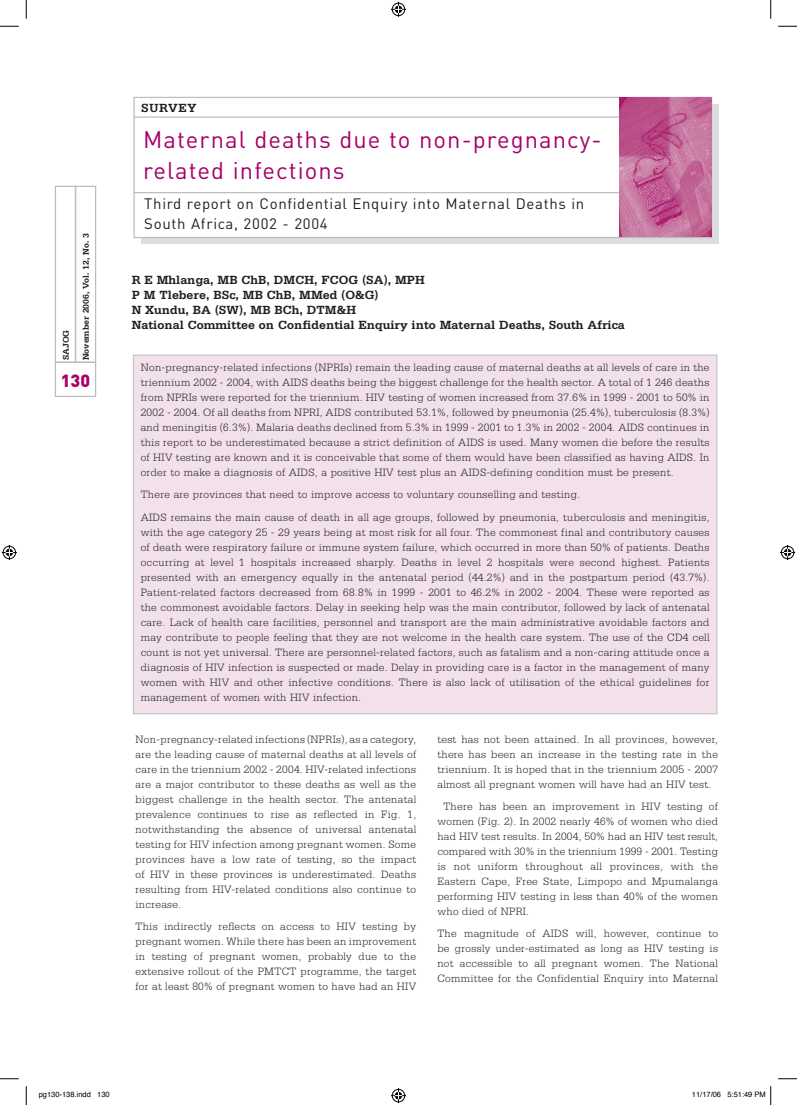
<style>
.page{position:relative;width:797px;height:1105px;background:#fff}
.page>*{position:absolute;margin:0;border:0;box-sizing:border-box;transform-origin:0 0}
.t1{font:23.75px/31.2px "DIN";letter-spacing:.045em;color:#a70169}
.t2{font:900 17.5px "DIN";color:#a70169}
.t3{font:15px/20px "DIN";letter-spacing:.045em;color:#231f20}
.t4{font:700 12.5px/15px "Serifa";color:#231f20}
.t5{font:300 11.25px/15px "Serifa";letter-spacing:.025em;color:#231f20;text-align:justify}
.t6{font:700 8.75px "Serifa";color:#231f20}
.t7{font:7.5px "Helvetica";color:#000}
</style>
<div class="page">
<div style="left:55px;top:362px;width:41px;height:35px;border:1px solid #bcbdc0"></div>
<div style="left:55px;top:186px;width:21px;height:177px;border:1px solid #bcbdc0"></div>
<div style="left:75px;top:186px;width:21px;height:177px;border:1px solid #bcbdc0"></div>
<div style="left:141px;top:104px;width:577px;height:139px;background:#dcdddf"></div>
<div style="left:134px;top:97px;width:577px;height:140px;background:#fff"></div>
<div style="left:133px;top:97px;width:579px;height:141px;border:1px solid #bcbdc0"></div>
<hr style="left:133px;top:116px;width:504px;height:2px;background:#bcbdc0">
<hr style="left:134px;top:192px;width:485px;height:1px;background:#bcbdc0">
<div style="left:133px;top:355px;width:584px;height:359px;background:#f2e1ea"></div>
<img style="left:619px;top:98px;width:92px;height:139px">
<svg style="left:0;top:25px;width:19px;height:2px"></svg>
<svg style="left:778px;top:25px;width:19px;height:2px"></svg>
<svg style="left:0;top:1078px;width:19px;height:1px"></svg>
<svg style="left:778px;top:1078px;width:19px;height:1px"></svg>
<svg style="left:25px;top:0;width:2px;height:19px"></svg>
<svg style="left:25px;top:1086px;width:2px;height:19px"></svg>
<svg style="left:770px;top:0;width:1px;height:19px"></svg>
<svg style="left:391px;top:2px;width:15px;height:15px"></svg>
<svg style="left:391px;top:1088px;width:15px;height:15px"></svg>
<svg style="left:2px;top:545px;width:15px;height:15px"></svg>
<svg style="left:780px;top:545px;width:15px;height:15px"></svg>
<svg style="left:770px;top:1086px;width:1px;height:19px"></svg>
<p class="t6" style="left:61px;top:360px;width:32px;rotate:-90deg">SAJOG</p>
<p class="t6" style="left:81px;top:360px;width:129px;rotate:-90deg">November 2006, Vol. 12, No. 3</p>
<h2 class="t2" style="left:61px;top:369px;width:31px">130</h2>
<p class="t4" style="left:141px;top:100px;width:57px">SURVEY</p>
<h1 class="t1" style="left:143px;top:123px;width:460px">Maternal deaths due to non-pregnancy&shy;related infections</h1>
<h3 class="t3" style="left:144px;top:194px;width:441px">Third report on Confidential Enquiry into Maternal Deaths in<br>South Africa, 2002 - 2004</h3>
<p class="t4" style="left:132px;top:272px;width:494px">R E Mhlanga, MB ChB, DMCH, FCOG (SA), MPH<br>P M Tlebere, BSc, MB ChB, MMed (O&amp;G)<br>N Xundu, BA (SW), MB BCh, DTM&amp;H<br>National Committee on Confidential Enquiry into Maternal Deaths, South Africa</p>
<p class="t5" style="left:141px;top:360px;width:570px">Non-pregnancy-related infections (NPRIs) remain the leading cause of maternal deaths at all levels of care in the triennium 2002 - 2004, with AIDS deaths being the biggest challenge for the health sector. A total of 1 246 deaths from NPRIs were reported for the triennium. HIV testing of women increased from 37.6% in 1999 - 2001 to 50% in 2002 - 2004. Of all deaths from NPRI, AIDS contributed 53.1%, followed by pneumonia (25.4%), tuberculosis (8.3%) and meningitis (6.3%). Malaria deaths declined from 5.3% in 1999 - 2001 to 1.3% in 2002 - 2004. AIDS continues in this report to be underestimated because a strict definition of AIDS is used. Many women die before the results of HIV testing are known and it is conceivable that some of them would have been classified as having AIDS. In order to make a diagnosis of AIDS, a positive HIV test plus an AIDS-defining condition must be present.</p>
<p class="t5" style="left:141px;top:484px;width:570px;line-height:22.1px">There are provinces that need to improve access to voluntary counselling and testing.<br>AIDS remains the main cause of death in all age groups, followed by pneumonia, tuberculosis and meningitis,</p>
<p class="t5" style="left:141px;top:524px;width:570px">with the age category 25 - 29 years being at most risk for all four. The commonest final and contributory causes of death were respiratory failure or immune system failure, which occurred in more than 50% of patients. Deaths occurring at level 1 hospitals increased sharply. Deaths in level 2 hospitals were second highest. Patients presented with an emergency equally in the antenatal period (44.2%) and in the postpartum period (43.7%).<br>Patient-related factors decreased from 68.8% in 1999 - 2001 to 46.2% in 2002 - 2004. These were reported as the commonest avoidable factors. Delay in seeking help was the main contributor, followed by lack of antenatal care. Lack of health care facilities, personnel and transport are the main administrative avoidable factors and may contribute to people feeling that they are not welcome in the health care system. The use of the CD4 cell count is not yet universal. There are personnel-related factors, such as fatalism and a non-caring attitude once a diagnosis of HIV infection is suspected or made. Delay in providing care is a factor in the management of many women with HIV and other infective conditions. There is also lack of utilisation of the ethical guidelines for management of women with HIV infection.</p>
<p class="t5" style="left:136px;top:731px;width:282px">Non-pregnancy-related infections (NPRIs), as a category, are the leading cause of maternal deaths at all levels of care in the triennium 2002 - 2004. HIV-related infections are a major contributor to these deaths as well as the biggest challenge in the health sector. The antenatal prevalence continues to rise as reflected in Fig. 1, notwithstanding the absence of universal antenatal testing for HIV infection among pregnant women. Some provinces have a low rate of testing, so the impact of HIV in these provinces is underestimated. Deaths resulting from HIV-related conditions also continue to increase.</p>
<p class="t5" style="left:136px;top:918px;width:282px">This indirectly reflects on access to HIV testing by pregnant women. While there has been an improvement in testing of pregnant women, probably due to the extensive rollout of the PMTCT programme, the target for at least 80% of pregnant women to have had an HIV</p>
<p class="t5" style="left:437px;top:731px;width:282px">test has not been attained. In all provinces, however, there has been an increase in the testing rate in the triennium. It is hoped that in the triennium 2005 - 2007 almost all pregnant women will have had an HIV test.</p>
<p class="t5" style="left:437px;top:798px;width:282px;text-indent:6px">There has been an improvement in HIV testing of women (Fig. 2). In 2002 nearly 46% of women who died had HIV test results. In 2004, 50% had an HIV test result, compared with 30% in the triennium 1999 - 2001. Testing is not uniform throughout all provinces, with the Eastern Cape, Free State, Limpopo and Mpumalanga performing HIV testing in less than 40% of the women who died of NPRI.</p>
<p class="t5" style="left:437px;top:925px;width:282px">The magnitude of AIDS will, however, continue to be grossly under-estimated as long as HIV testing is not accessible to all pregnant women. The National Committee for the Confidential Enquiry into Maternal</p>
<p class="t7" style="left:39px;top:1090px;width:72px">pg130-138.indd 130</p>
<p class="t7" style="left:692px;top:1090px;width:75px">11/17/06 5:51:49 PM</p>
</div>
